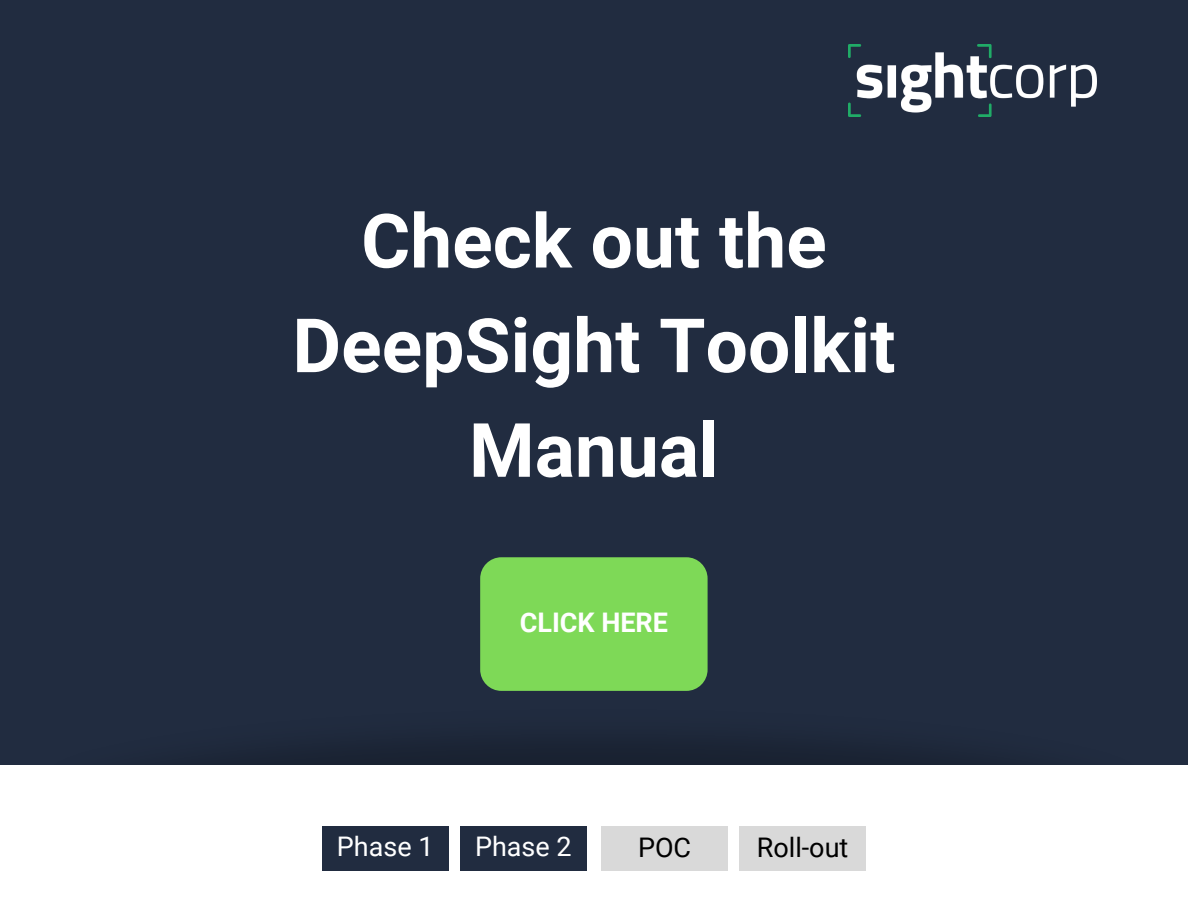
<style>
.page{position:relative;width:1188px;height:918px;background:#212c40}
.page>*{position:absolute;margin:0;border:0;box-sizing:border-box;transform-origin:0 0}
.t1{font:700 75px/104.7px "Roboto";color:#fff;text-align:center}
.t2{font:27px "Roboto";color:#fff}
.t3{font:27px "Roboto";color:#000}
.t4{font:700 27px "Roboto";color:#fff}
</style>
<div class="page">
<div style="left:480px;top:557px;width:228px;height:134px;background:#7ed957;border-radius:21px"></div>
<img style="left:207px;top:651px;width:774px;height:114px">
<div style="left:0;top:765px;width:1188px;height:153px;background:#fff"></div>
<div style="left:322px;top:826px;width:126px;height:45px;background:#212c40"></div>
<div style="left:460px;top:826px;width:126px;height:45px;background:#212c40"></div>
<div style="left:601px;top:826px;width:127px;height:45px;background:#d9d9d9"></div>
<div style="left:740px;top:826px;width:126px;height:45px;background:#d9d9d9"></div>
<img style="left:849px;top:45px;width:247px;height:72px">
<p class="t1" style="left:292px;top:190px;width:605px">Check out the<br>DeepSight Toolkit<br>Manual</p>
<p class="t4" style="left:520px;top:607px;width:150px">CLICK HERE</p>
<p class="t2" style="left:337px;top:831px;width:98px">Phase 1</p>
<p class="t2" style="left:475px;top:831px;width:98px">Phase 2</p>
<p class="t3" style="left:638px;top:832px;width:55px">POC</p>
<p class="t3" style="left:757px;top:832px;width:93px">Roll-out</p>
</div>
